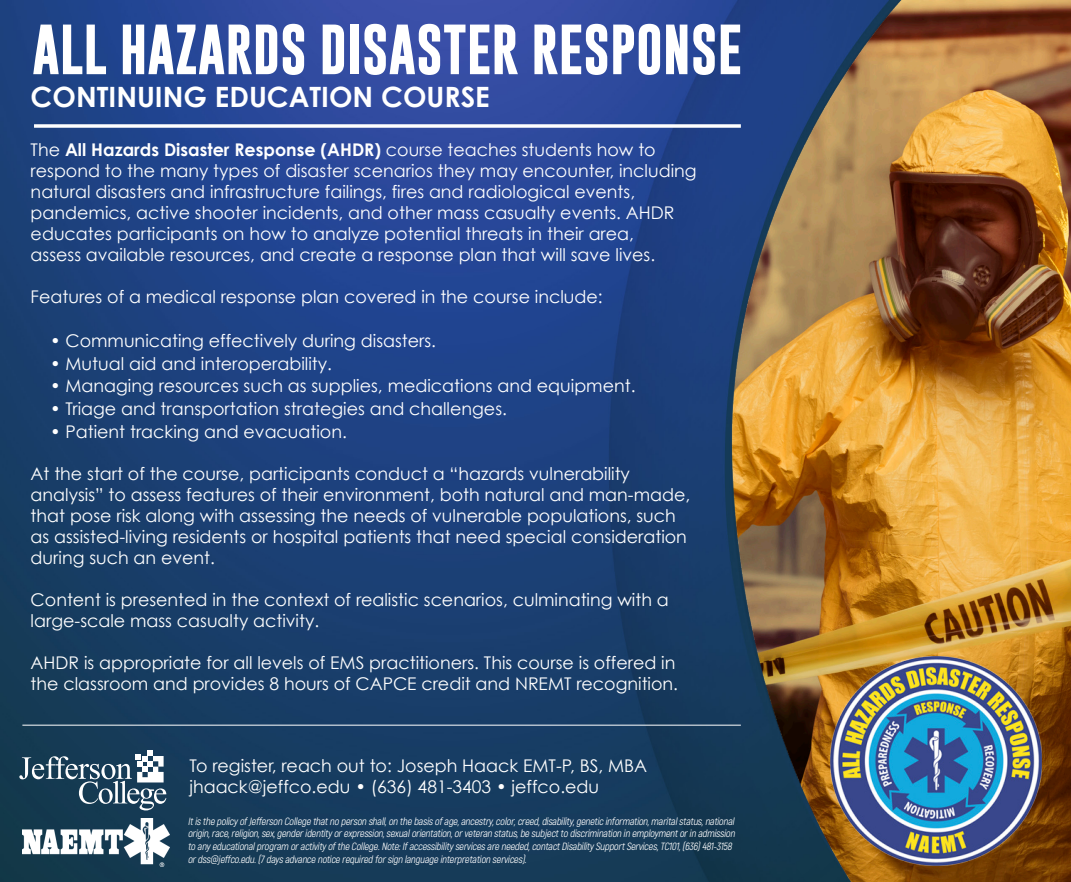
<style>
.page{position:relative;width:1071px;height:882px;background:#fff}
.page>*{position:absolute;margin:0;border:0;box-sizing:border-box;transform-origin:0 0}
.t1{font:700 50.75px "Gobold";color:#fff}
.t2{font:700 28px "Century Gothic";color:#fff}
.t3{font:17.5px/21px "Century Gothic";color:#fff}
.t4{font:italic 10.5px/12.6px "Akrobat";color:#fff}
.s1{font-weight:700}
</style>
<div class="page">
<img style="left:0;top:0;width:1071px;height:882px">
<img style="left:22px;top:818px;width:147px;height:49px">
<svg style="left:19px;top:751px;width:147px;height:59px;background:#476477"></svg>
<img style="left:831px;top:657px;width:210px;height:208px">
<svg style="left:34px;top:124px;width:707px;height:4px"></svg>
<hr style="left:22px;top:725px;width:719px;height:1px;background:#fff">
<p class="t1" style="left:32px;top:16px;width:711px">ALL HAZARDS DISASTER RESPONSE</p>
<p class="t2" style="left:31px;top:79px;width:461px">CONTINUING EDUCATION COURSE</p>
<p class="t3" style="left:31px;top:139px;width:668px">The <span class="s1">All Hazards Disaster Response (AHDR)</span> course teaches students how to respond to the many types of disaster scenarios they may encounter, including natural disasters and infrastructure failings, fires and radiological events, pandemics, active shooter incidents, and other mass casualty events. AHDR educates participants on how to analyze potential threats in their area,<br>assess available resources, and create a response plan that will save lives.</p>
<p class="t3" style="left:31px;top:286px;width:574px">Features of a medical response plan covered in the course include:</p>
<p class="t3" style="left:50px;top:330px;width:388px">• Communicating effectively during disasters.</p>
<p class="t3" style="left:50px;top:353px;width:284px">• Mutual aid and interoperability.</p>
<p class="t3" style="left:50px;top:375px;width:587px">• Managing resources such as supplies, medications and equipment.</p>
<p class="t3" style="left:50px;top:398px;width:458px">• Triage and transportation strategies and challenges.</p>
<p class="t3" style="left:50px;top:421px;width:298px">• Patient tracking and evacuation.</p>
<p class="t3" style="left:31px;top:463px;width:661px">At the start of the course, participants conduct a “hazards vulnerability analysis” to assess features of their environment, both natural and man-made, that pose risk along with assessing the needs of vulnerable populations, such as assisted-living residents or hospital patients that need special consideration during such an event.</p>
<p class="t3" style="left:31px;top:589px;width:640px">Content is presented in the context of realistic scenarios, culminating with a large-scale mass casualty activity.</p>
<p class="t3" style="left:31px;top:652px;width:649px">AHDR is appropriate for all levels of EMS practitioners. This course is offered in the classroom and provides 8 hours of CAPCE credit and NREMT recognition.</p>
<p class="t3" style="left:189px;top:755px;width:459px">To register, reach out to: Joseph Haack EMT-P, BS, MBA jhaack@jeffco.edu • (636) 481-3403 • jeffco.edu</p>
<p class="t4" style="left:188px;top:815px;width:551px">ItisthepolicyofJeffersonCollegethatnopersonshall,onthebasisofage,ancestry,color,creed,disability,geneticinformation,maritalstatus,national origin,race,religion,sex,genderidentityorexpression,sexualorientation,orveteranstatus,besubjecttodiscriminationinemploymentorinadmission toanyeducationalprogram oractivityoftheCollege.Note:Ifaccessibilityservicesareneeded,contactDisabilitySupportServices,TC101,(636)481-3158 ordss@jeffco.edu.(7daysadvancenoticerequiredforsignlanguageinterpretationservices).</p>
</div>
